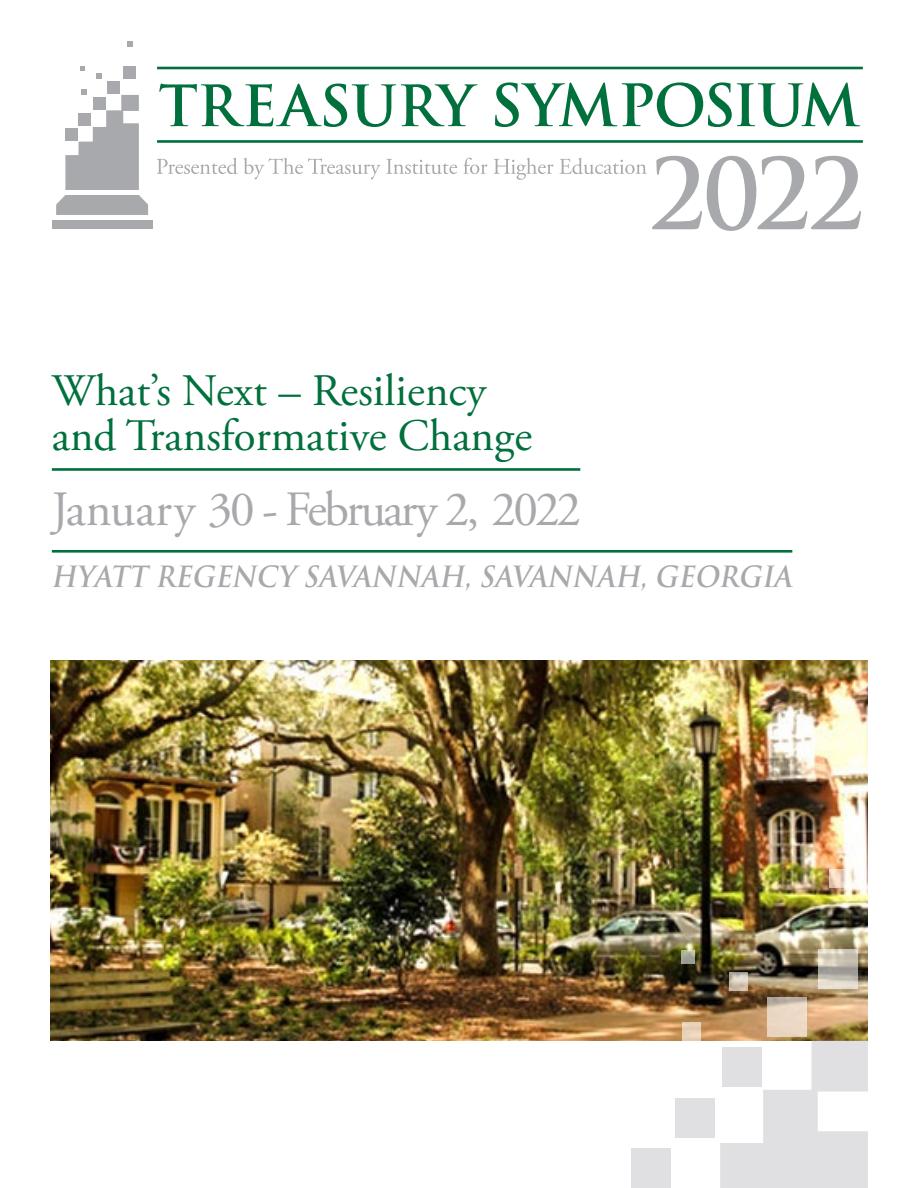
<style>
.page{position:relative;width:918px;height:1188px;background:#fff}
.page>*{position:absolute;margin:0;border:0;box-sizing:border-box;transform-origin:0 0}
.t1{font:700 95.7px "Trajan Pro";color:#a7a9ac}
.t2{font:49.2px "Adobe Garamond Pro";letter-spacing:-.06em;color:#a7a9ac}
.t3{font:45px/45px "Adobe Garamond Pro";color:#00703c}
.t4{font:italic 700 28.5px "Trajan";letter-spacing:-.01em;color:#a7a9ac;scale:.92 1}
</style>
<div class="page">
<hr style="left:52px;top:468px;width:528px;height:3px;background:#00703c">
<hr style="left:52px;top:550px;width:740px;height:3px;background:#00703c">
<img style="left:51px;top:661px;width:817px;height:380px">
<div style="left:108px;top:81px;width:12px;height:12px;background:#a7a9ac"></div>
<div style="left:124px;top:66px;width:12px;height:12px;background:#a7a9ac"></div>
<svg style="left:96px;top:73px;width:6px;height:6px"></svg>
<svg style="left:127px;top:41px;width:6px;height:6px"></svg>
<svg style="left:81px;top:66px;width:4px;height:5px"></svg>
<svg style="left:56px;top:89px;width:92px;height:126px"></svg>
<div style="left:52px;top:220px;width:100px;height:9px;background:#a7a9ac"></div>
<hr style="left:157px;top:140px;width:706px;height:3px;background:#00703c">
<hr style="left:157px;top:67px;width:706px;height:2px;background:#00703c">
<svg style="left:159px;top:82px;width:701px;height:45px"></svg>
<svg style="left:157px;top:158px;width:490px;height:22px"></svg>
<div style="left:631px;top:1148px;width:40px;height:40px;background:#e0e0e2"></div>
<svg style="left:632px;top:1040px;width:236px;height:148px"></svg>
<svg style="left:768px;top:997px;width:39px;height:40px;background:#e1d0bd"></svg>
<div style="left:682px;top:1022px;width:19px;height:19px;background:#e8d2b9"></div>
<svg style="left:819px;top:949px;width:39px;height:39px;background:#c8c2b5"></svg>
<svg style="left:730px;top:972px;width:18px;height:18px"></svg>
<svg style="left:829px;top:869px;width:19px;height:19px"></svg>
<svg style="left:681px;top:950px;width:14px;height:14px"></svg>
<h1 class="t1" style="left:648px;top:135px;width:218px">2022</h1>
<p class="t3" style="left:52px;top:370px;width:482px">What’s Next – Resiliency and Transformative Change</p>
<p class="t2" style="left:52px;top:480px;width:531px">January 30 - February 2, 2022</p>
<p class="t4" style="left:51px;top:559px;width:807px">HYATT REGENCY SAVANNAH, SAVANNAH, GEORGIA</p>
</div>
